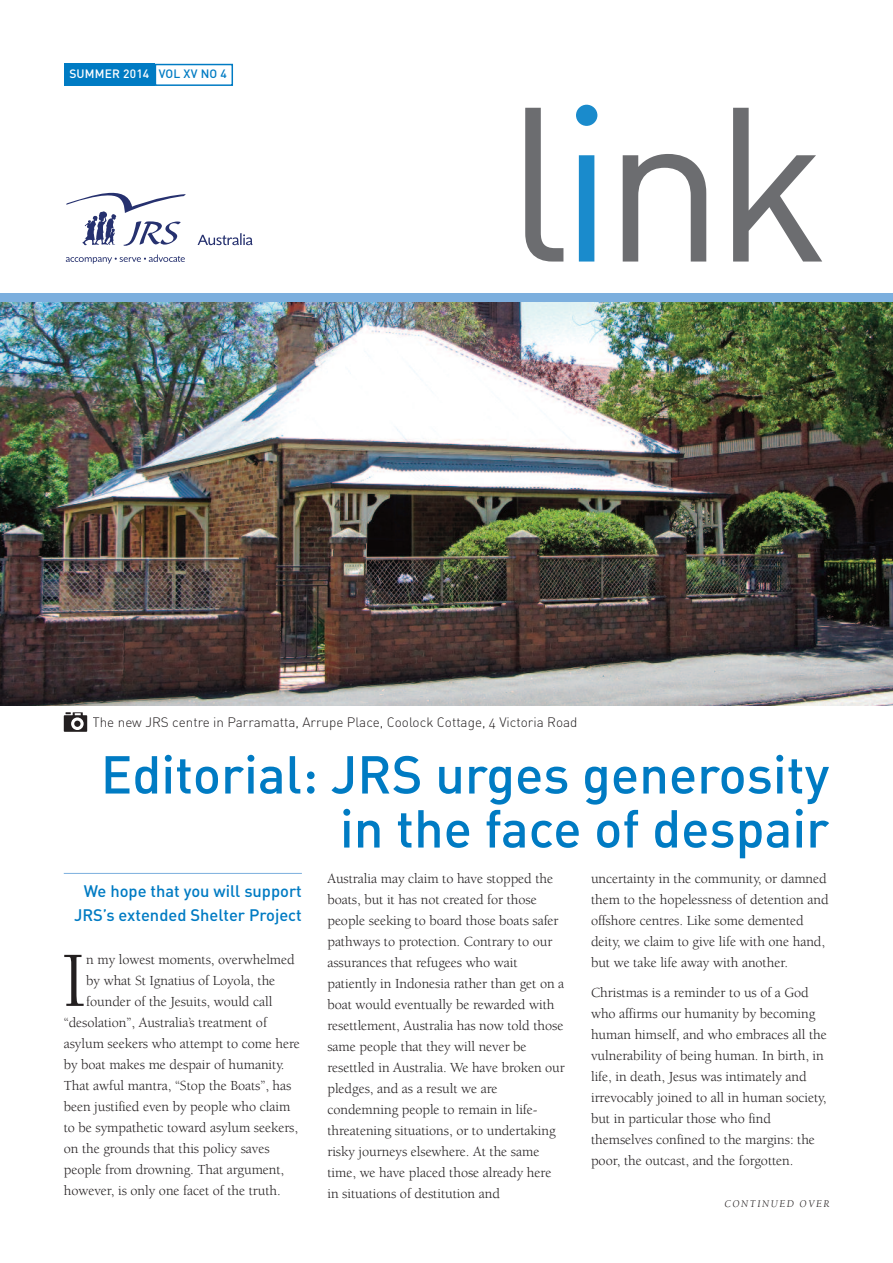
<style>
.page{position:relative;width:893px;height:1263px;background:#fff}
.page>*{position:absolute;margin:0;border:0;box-sizing:border-box;transform-origin:0 0}
.t1{font:216px "DIN Regular Alternate";color:#6c6d70}
.t2{font:80.4px "Berkeley";color:#231f20}
.t3{font:52.5px/54px "DIN Medium Alternate";color:#007bc3;text-align:right}
.t4{font:16.5px/24px "DIN Medium Alternate";color:#007bc3;text-align:center}
.t5{font:14.25px/21px "Berkeley";letter-spacing:-.005em;color:#231f20}
.t6{font:13.5px "DIN Light Alternate";color:#231f20}
.t7{font:500 12px "DIN";letter-spacing:.015em;color:#fff}
.t8{font:italic 10.5px "Berkeley";letter-spacing:.15em;color:#231f20}
.s1{color:#007bc3}
.s2{color:#1a8bcc}
</style>
<div class="page">
<svg style="left:66px;top:193px;width:120px;height:53px"></svg>
<svg style="left:198px;top:233px;width:55px;height:12px"></svg>
<svg style="left:66px;top:254px;width:119px;height:10px"></svg>
<img style="left:0;top:302px;width:893px;height:404px">
<div style="left:0;top:293px;width:893px;height:9px;background:#7cafde"></div>
<div style="left:64px;top:64px;width:91px;height:22px;background:#007bc3"></div>
<div style="left:155px;top:64px;width:78px;height:22px;border:2px solid #007bc3"></div>
<hr style="left:64px;top:873px;width:238px;height:1px;background:#7cafde">
<svg style="left:64px;top:712px;width:23px;height:20px"></svg>
<p class="t7" style="left:69px;top:67px;width:159px">SUMMER 2014 <span class="s1">VOL XV NO 4</span></p>
<h1 class="t1" style="left:506px;top:61px;width:325px">l<span class="s2">i</span>nk</h1>
<p class="t6" style="left:92px;top:714px;width:487px">The new JRS centre in Parramatta, Arrupe Place, Coolock Cottage, 4 Victoria Road</p>
<h3 class="t3" style="left:101px;top:748px;width:730px">Editorial: JRS urges generosity in the face of despair</h3>
<p class="t5" style="left:327px;top:869px;width:239px">Australia may claim to have stopped the boats, but it has not created for those people seeking to board those boats safer pathways to protection. Contrary to our assurances that refugees who wait patiently in Indonesia rather than get on a boat would eventually be rewarded with resettlement, Australia has now told those same people that they will never be resettled in Australia. We have broken our pledges, and as a result we are condemning people to remain in life&shy;threatening situations, or to undertaking risky journeys elsewhere. At the same time, we have placed those already here in situations of destitution and</p>
<p class="t5" style="left:591px;top:869px;width:239px">uncertainty in the community, or damned them to the hopelessness of detention and offshore centres. Like some demented deity, we claim to give life with one hand, but we take life away with another.</p>
<p class="t4" style="left:74px;top:880px;width:229px">We hope that you will support<br>JRS’s extended Shelter Project</p>
<h2 class="t2" style="left:61px;top:949px;width:27px">I</h2>
<p class="t5" style="left:86px;top:950px;width:210px">n my lowest moments, overwhelmed</p>
<p class="t5" style="left:86px;top:971px;width:191px">by what St Ignatius of Loyola, the</p>
<p class="t5" style="left:86px;top:992px;width:188px">founder of the Jesuits, would call</p>
<p class="t5" style="left:64px;top:1013px;width:205px">“desolation”, Australia’s treatment of</p>
<p class="t5" style="left:64px;top:1034px;width:238px">asylum seekers who attempt to come here</p>
<p class="t5" style="left:64px;top:1055px;width:222px">by boat makes me despair of humanity.</p>
<p class="t5" style="left:64px;top:1076px;width:229px">That awful mantra, “Stop the Boats”, has</p>
<p class="t5" style="left:64px;top:1097px;width:228px">been justified even by people who claim</p>
<p class="t5" style="left:64px;top:1118px;width:236px">to be sympathetic toward asylum seekers,</p>
<p class="t5" style="left:64px;top:1139px;width:207px">on the grounds that this policy saves</p>
<p class="t5" style="left:64px;top:1160px;width:222px">people from drowning. That argument,</p>
<p class="t5" style="left:64px;top:1181px;width:219px">however, is only one facet of the truth.</p>
<p class="t5" style="left:591px;top:983px;width:237px">Christmas is a reminder to us of a God who affirms our humanity by becoming human himself, and who embraces all the vulnerability of being human. In birth, in life, in death, Jesus was intimately and irrevocably joined to all in human society, but in particular those who find themselves confined to the margins: the poor, the outcast, and the forgotten.</p>
<p class="t8" style="left:724px;top:1199px;width:106px">CONTINUED OVER</p>
</div>
